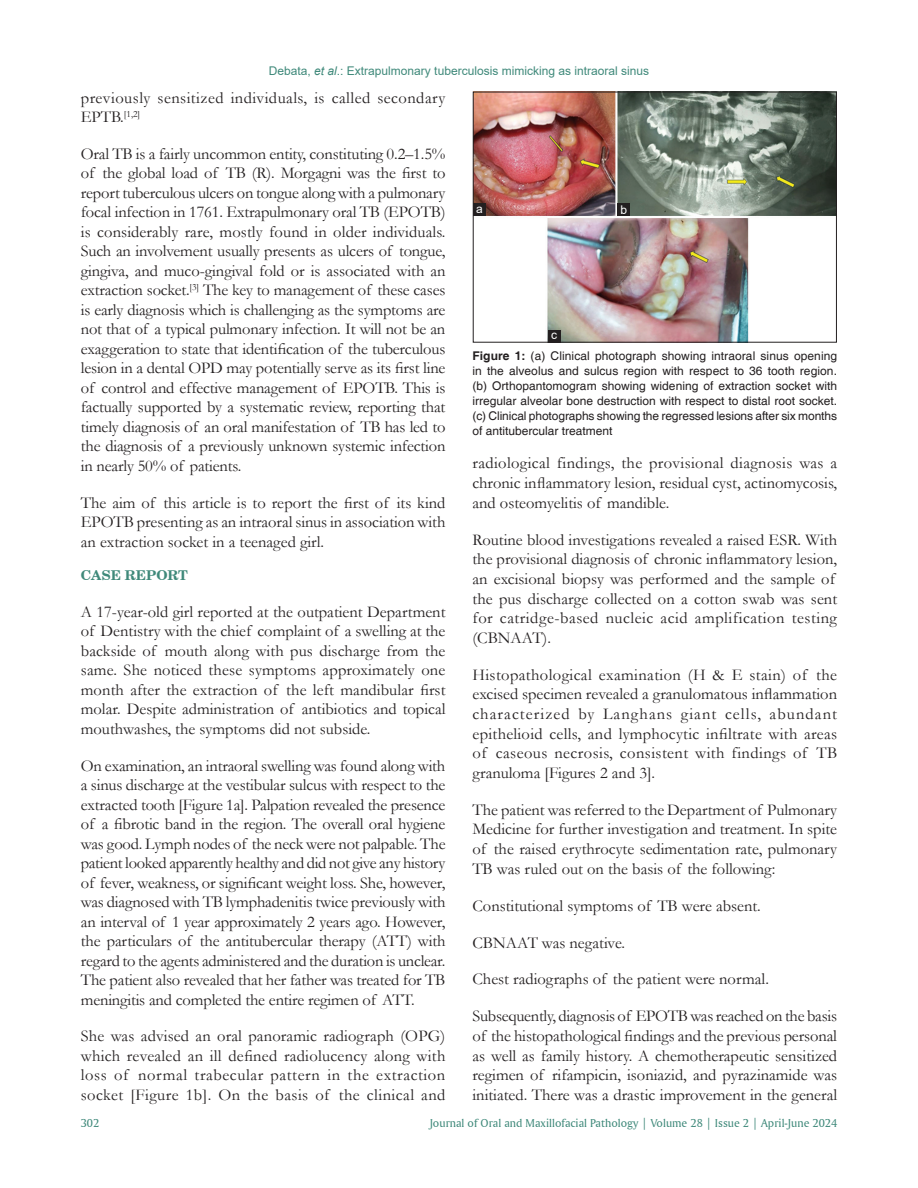
<style>
.page{position:relative;width:918px;height:1188px;background:#fff}
.page>*{position:absolute;margin:0;border:0;box-sizing:border-box;transform-origin:0 0}
.TX{font:16.5px/19.5px "Garamond";color:#231f20;text-align:justify}
.TX-2{font:16.5px/19.5px "Garamond";letter-spacing:.03em;color:#231f20}
.t1{font:700 13.5px "Century Schoolbook BT";color:#3f897a}
.FGC{font:12px/15px "Helvetica";color:#231f20;text-align:justify}
.t2{font:12px "Amerigo BT Roman A";color:#3f897a}
.t3{font:12px "Arial";color:#3f897a}
.LABEL{font:12px "Arial";color:#fff}
.s1{font-style:italic}
.s2{font-weight:700}
</style>
<div class="page">
<img style="left:475px;top:94px;width:360px;height:246px">
<div style="left:473px;top:92px;width:364px;height:250px;border:1px solid #231f20"></div>
<div style="left:548px;top:330px;width:12px;height:12px;background:#231f20"></div>
<div style="left:617px;top:203px;width:13px;height:13px;background:#231f20"></div>
<div style="left:473px;top:203px;width:13px;height:13px;background:#231f20"></div>
<p class="t3" style="left:269px;top:62px;width:382px">Debata, <span class="s1">et al</span>.: Extrapulmonary tuberculosis mimicking as intraoral sinus</p>
<p class="TX-2" style="left:81px;top:87px;width:366px">previously sensitized individuals, is called secondary<br>EPTB.<sup>[1,2]</sup></p>
<p class="TX" style="left:81px;top:144px;width:366px">Oral TB is a fairly uncommon entity, constituting 0.2–1.5% of the global load of TB (R). Morgagni was the first to report tuberculous ulcers on tongue along with a pulmonary focal infection in 1761. Extrapulmonary oral TB (EPOTB) is considerably rare, mostly found in older individuals.<br>Such an involvement usually presents as ulcers of tongue, gingiva, and muco‑gingival fold or is associated with an extraction socket.<sup>[3]</sup> The key to management of these cases is early diagnosis which is challenging as the symptoms are not that of a typical pulmonary infection. It will not be an exaggeration to state that identification of the tuberculous lesion in a dental OPD may potentially serve as its first line of control and effective management of EPOTB. This is factually supported by a systematic review, reporting that timely diagnosis of an oral manifestation of TB has led to the diagnosis of a previously unknown systemic infection in nearly 50% of patients.</p>
<p class="TX" style="left:81px;top:492px;width:366px">The aim of this article is to report the first of its kind EPOTB presenting as an intraoral sinus in association with an extraction socket in a teenaged girl.</p>
<h1 class="t1" style="left:81px;top:567px;width:108px">CASE REPORT</h1>
<p class="TX" style="left:81px;top:602px;width:366px">A 17‑year‑old girl reported at the outpatient Department of Dentistry with the chief complaint of a swelling at the backside of mouth along with pus discharge from the same. She noticed these symptoms approximately one month after the extraction of the left mandibular first molar. Despite administration of antibiotics and topical mouthwashes, the symptoms did not subside.</p>
<p class="TX" style="left:81px;top:755px;width:366px">On examination, an intraoral swelling was found along with a sinus discharge at the vestibular sulcus with respect to the extracted tooth [Figure 1a]. Palpation revealed the presence of a fibrotic band in the region. The overall oral hygiene was good. Lymph nodes of the neck were not palpable. The patient looked apparently healthy and did not give any history of fever, weakness, or significant weight loss. She, however, was diagnosed with TB lymphadenitis twice previously with an interval of 1 year approximately 2 years ago. However, the particulars of the antitubercular therapy (ATT) with regard to the agents administered and the duration is unclear.<br>The patient also revealed that her father was treated for TB meningitis and completed the entire regimen of ATT.</p>
<p class="TX" style="left:81px;top:1026px;width:366px">She was advised an oral panoramic radiograph (OPG) which revealed an ill defined radiolucency along with loss of normal trabecular pattern in the extraction socket [Figure 1b]. On the basis of the clinical and</p>
<p class="LABEL" style="left:476px;top:200px;width:8px">a</p>
<p class="LABEL" style="left:620px;top:201px;width:8px">b</p>
<p class="LABEL" style="left:551px;top:327px;width:7px">c</p>
<p class="FGC" style="left:472px;top:349px;width:366px"><span class="s2">Figure 1:</span> (a) Clinical photograph showing intraoral sinus opening in the alveolus and sulcus region with respect to 36 tooth region. (b) Orthopantomogram showing widening of extraction socket with irregular alveolar bone destruction with respect to distal root socket. (c) Clinical photographs showing the regressed lesions after six months of antitubercular treatment</p>
<p class="TX" style="left:472px;top:453px;width:366px">radiological findings, the provisional diagnosis was a chronic inflammatory lesion, residual cyst, actinomycosis, and osteomyelitis of mandible.</p>
<p class="TX" style="left:472px;top:529px;width:366px;text-align:left">Routine blood investigations revealed a raised ESR. With the provisional diagnosis of chronic inflammatory lesion, an excisional biopsy was performed and the sample of the pus discharge collected on a cotton swab was sent for catridge-based nucleic acid amplification testing (CBNAAT).</p>
<p class="TX" style="left:472px;top:664px;width:366px">Histopathological examination (H &amp; E stain) of the excised specimen revealed a granulomatous inflammation characterized by Langhans giant cells, abundant epithelioid cells, and lymphocytic infiltrate with areas of caseous necrosis, consistent with findings of TB granuloma [Figures 2 and 3].</p>
<p class="TX" style="left:472px;top:799px;width:366px">The patient was referred to the Department of Pulmonary Medicine for further investigation and treatment. In spite of the raised erythrocyte sedimentation rate, pulmonary TB was ruled out on the basis of the following:</p>
<p class="TX" style="left:472px;top:895px;width:290px">Constitutional symptoms of TB were absent.</p>
<p class="TX" style="left:472px;top:932px;width:154px">CBNAAT was negative.</p>
<p class="TX" style="left:472px;top:969px;width:298px">Chest radiographs of the patient were normal.</p>
<p class="TX" style="left:472px;top:1006px;width:366px">Subsequently, diagnosis of EPOTB was reached on the basis of the histopathological findings and the previous personal as well as family history. A chemotherapeutic sensitized regimen of rifampicin, isoniazid, and pyrazinamide was initiated. There was a drastic improvement in the general</p>
<p class="t2" style="left:81px;top:1116px;width:20px">302</p>
<p class="t2" style="left:430px;top:1116px;width:409px">Journal of Oral and Maxillofacial Pathology | Volume 28 | Issue 2 | April-June 2024</p>
</div>
